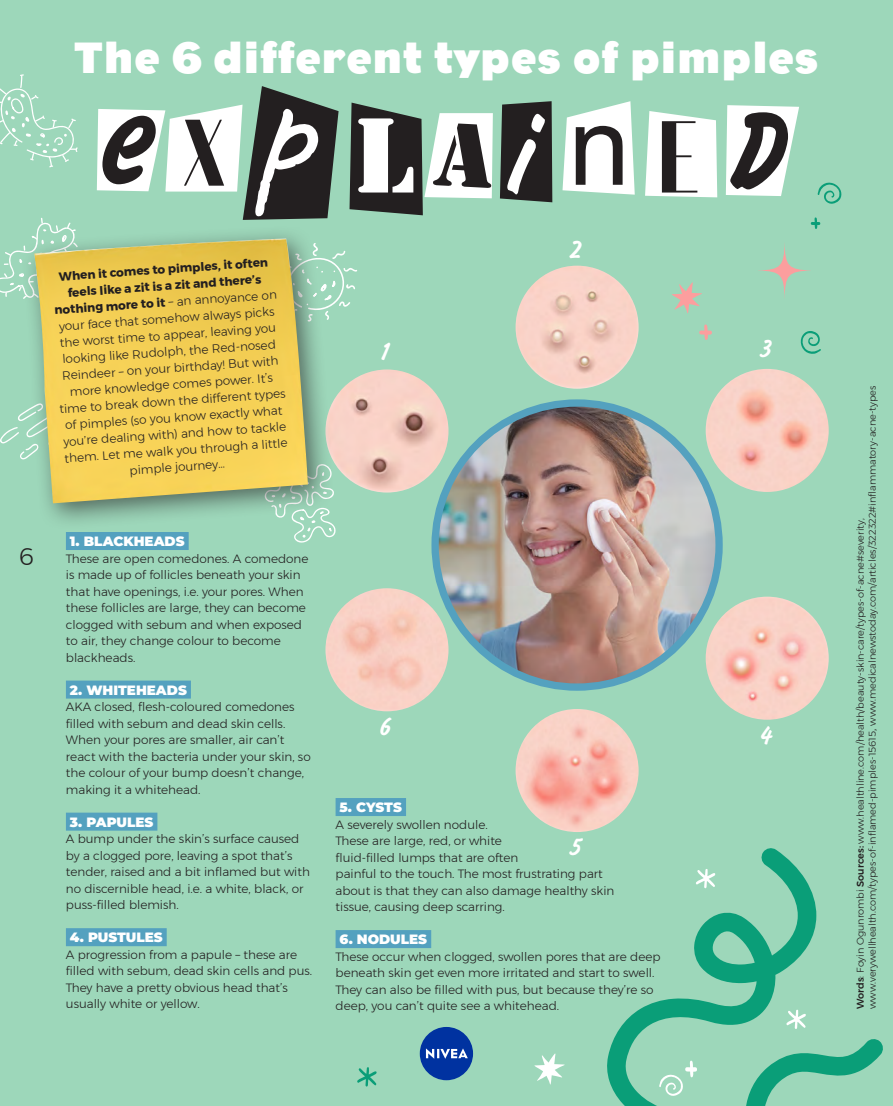
<style>
.page{position:relative;width:893px;height:1106px;background:#9dd7ba}
.page>*{position:absolute;margin:0;border:0;box-sizing:border-box;transform-origin:0 0}
.t1{font:700 44.85px "Eagle";letter-spacing:.02em;color:#fff}
.t2{font:27.15px "LTC Flash";color:#fff}
.t3{font:300 24px "Montserrat";color:#231f20}
.t4{font:900 13.5px "Montserrat";color:#fff}
.t5{font:300 12px/16.5px "Montserrat";color:#231f20}
.t6{font:300 9.75px/12px "Montserrat";color:#231f20}
.s1{font-weight:700}
.s2{font-weight:500}
.s3{font-size:12px}
</style>
<div class="page">
<svg style="left:335px;top:250px;width:23px;height:57px"></svg>
<svg style="left:294px;top:528px;width:42px;height:15px"></svg>
<svg style="left:0;top:217px;width:71px;height:80px"></svg>
<svg style="left:0;top:414px;width:21px;height:45px"></svg>
<div style="left:420px;top:1027px;width:53px;height:53px;background:#0032a0;border-radius:50%"></div>
<svg style="left:426px;top:1048px;width:42px;height:10px"></svg>
<div style="left:66px;top:532px;width:123px;height:18px;background:#54a1bf"></div>
<div style="left:66px;top:680px;width:125px;height:18px;background:#54a1bf"></div>
<div style="left:66px;top:812px;width:91px;height:18px;background:#54a1bf"></div>
<div style="left:66px;top:928px;width:101px;height:18px;background:#54a1bf"></div>
<img style="left:435px;top:403px;width:284px;height:284px;border-radius:142px">
<div style="left:431px;top:399px;width:292px;height:291px;border:7px solid #54a1bf;border-radius:50%"></div>
<img style="left:325px;top:369px;width:123px;height:123px;border-radius:61px">
<img style="left:706px;top:369px;width:123px;height:123px;border-radius:61px">
<img style="left:516px;top:709px;width:123px;height:123px;border-radius:62px">
<img style="left:516px;top:266px;width:123px;height:123px;border-radius:61px">
<img style="left:706px;top:596px;width:123px;height:123px;border-radius:61px">
<img style="left:325px;top:588px;width:123px;height:123px;border-radius:62px">
<svg style="left:97px;top:86px;width:242px;height:134px"></svg>
<svg style="left:349px;top:103px;width:144px;height:112px"></svg>
<svg style="left:500px;top:101px;width:52px;height:101px"></svg>
<svg style="left:562px;top:101px;width:73px;height:94px"></svg>
<svg style="left:645px;top:111px;width:72px;height:86px"></svg>
<svg style="left:726px;top:105px;width:73px;height:91px"></svg>
<div style="left:336px;top:798px;width:70px;height:18px;background:#54a1bf"></div>
<div style="left:336px;top:930px;width:95px;height:18px;background:#54a1bf"></div>
<div style="left:21px;top:225px;width:314px;height:305px;background:#231f20;opacity:.6"></div>
<img style="left:34px;top:238px;width:274px;height:265px">
<svg style="left:607px;top:848px;width:276px;height:258px"></svg>
<svg style="left:758px;top:243px;width:53px;height:55px"></svg>
<svg style="left:0;top:74px;width:78px;height:94px"></svg>
<svg style="left:800px;top:331px;width:21px;height:23px"></svg>
<svg style="left:817px;top:182px;width:25px;height:22px"></svg>
<svg style="left:672px;top:282px;width:30px;height:31px"></svg>
<svg style="left:811px;top:217px;width:9px;height:12px"></svg>
<svg style="left:699px;top:324px;width:13px;height:16px"></svg>
<svg style="left:534px;top:1053px;width:31px;height:31px"></svg>
<svg style="left:659px;top:1060px;width:38px;height:36px"></svg>
<svg style="left:696px;top:869px;width:19px;height:19px"></svg>
<svg style="left:786px;top:1009px;width:20px;height:20px"></svg>
<svg style="left:357px;top:1067px;width:20px;height:19px"></svg>
<p class="t1" style="left:74px;top:33px;width:746px">The 6 different types of pimples</p>
<p class="t5" style="left:50px;top:269px;width:228px;text-align:center;rotate:-4deg"><span class="s1">When it comes to pimples, it often feels like a zit is a zit and there’s nothing more to it</span> – an annoyance on your face that somehow always picks the worst time to appear, leaving you looking like Rudolph, the Red-nosed Reindeer – on your birthday! But with more knowledge comes power. It’s time to break down the different types of pimples (so you know exactly what you’re dealing with) and how to tackle them. Let me walk you through a little pimple journey…</p>
<p class="t3" style="left:19px;top:538px;width:17px">6</p>
<p class="t4" style="left:70px;top:531px;width:116px">1. BLACKHEADS</p>
<p class="t5" style="left:66px;top:550px;width:244px">These are open comedones. A comedone is made up of follicles beneath your skin that have openings, i.e. your pores. When these follicles are large, they can become clogged with sebum and when exposed to air, they change colour to become blackheads.</p>
<p class="t4" style="left:70px;top:680px;width:118px">2. WHITEHEADS</p>
<p class="t5" style="left:66px;top:698px;width:246px">AKA closed, flesh-coloured comedones filled with sebum and dead skin cells.<br>When your pores are smaller, air can’t react with the bacteria under your skin, so the colour of your bump doesn’t change, making it a whitehead.</p>
<p class="t4" style="left:70px;top:812px;width:85px">3. PAPULES</p>
<p class="t5" style="left:66px;top:830px;width:246px">A bump under the skin’s surface caused by a clogged pore, leaving a spot that’s tender, raised and a bit inflamed but with no discernible head, i.e. a white, black, or puss-filled blemish.</p>
<p class="t4" style="left:70px;top:927px;width:94px">4. PUSTULES</p>
<p class="t5" style="left:66px;top:946px;width:248px">A progression from a papule – these are filled with sebum, dead skin cells and pus.<br>They have a pretty obvious head that’s usually white or yellow.</p>
<p class="t2" style="left:383px;top:334px;width:9px">1</p>
<p class="t2" style="left:381px;top:709px;width:12px">6</p>
<p class="t2" style="left:571px;top:232px;width:14px">2</p>
<p class="t4" style="left:340px;top:797px;width:64px">5. CYSTS</p>
<p class="t5" style="left:336px;top:816px;width:280px">A severely swollen nodule.<br>These are large, red, or white<br>fluid-filled lumps that are often<br>painful to the touch. The most frustrating part about is that they can also damage healthy skin tissue, causing deep scarring.</p>
<p class="t4" style="left:340px;top:929px;width:89px">6. NODULES</p>
<p class="t5" style="left:336px;top:948px;width:327px">These occur when clogged, swollen pores that are deep beneath skin get even more irritated and start to swell.<br>They can also be filled with pus, but because they’re so deep, you can’t quite see a whitehead.</p>
<p class="t2" style="left:572px;top:829px;width:12px">5</p>
<p class="t2" style="left:762px;top:332px;width:12px">3</p>
<p class="t2" style="left:762px;top:717px;width:13px">4</p>
<p class="t6" style="left:854px;top:1008px;width:625px;rotate:-90deg"><span class="s2">Words</span>: Foyin Ogunrombi <span class="s2">Sources:</span> www.healthline.com/health/beauty-skin-care/types-of-acne#severity, www.verywellhealth.com/types-of-inflamed-pimples-15615<span class="s3">,</span> www.medicalnewstoday.com/articles/322322#inflammatory-acne-types</p>
</div>
